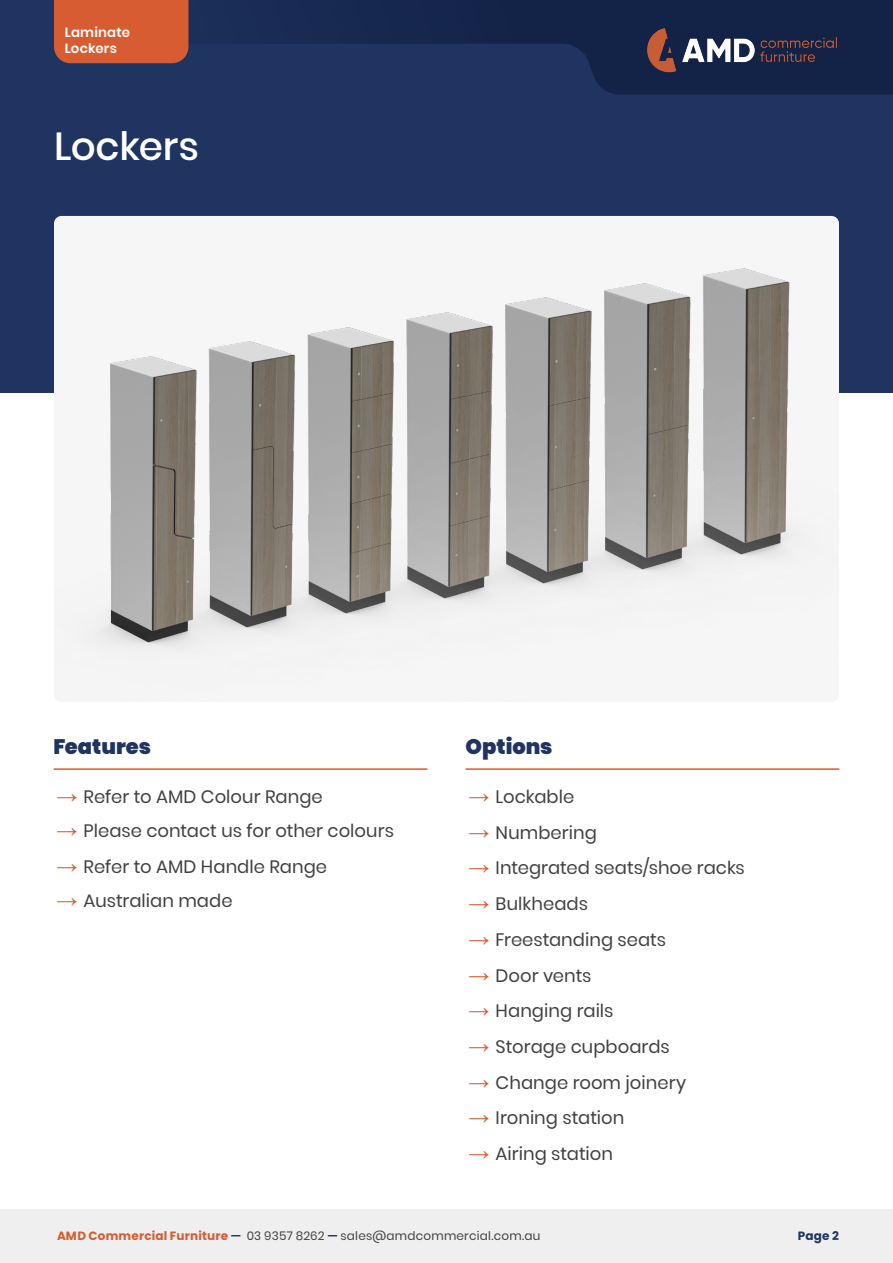
<style>
.page{position:relative;width:893px;height:1263px;background:#fff}
.page>*{position:absolute;margin:0;border:0;box-sizing:border-box;transform-origin:0 0}
.Product_Page_Title{font:500 39px "Poppins";letter-spacing:-.005em;color:#fff}
.Product_Small_Headin{font:900 21px "Poppins";color:#1f3460}
.t1{font:18px "Poppins";color:#414142}
.t2{font:600 13.35px "Poppins";letter-spacing:.015em;color:#fff}
.t3{font:12px "Poppins";letter-spacing:.02em;color:#414142}
.t4{font:700 12px "Poppins";color:#1f3460}
.s1{font-family:"Arial";font-weight:700;font-size:21px;color:#d75c31}
.s2{font-weight:700;color:#d75c31}
.s3{font-weight:600;color:#1f3460}
</style>
<div class="page">
<div style="left:0;top:0;width:893px;height:392px;background:#1f3460"></div>
<div style="left:798px;top:216px;width:41px;height:459px;background:#f6f6f6"></div>
<img style="left:54px;top:216px;width:744px;height:462px">
<img style="left:54px;top:226px;width:645px;height:474px">
<img style="left:54px;top:241px;width:547px;height:461px">
<img style="left:54px;top:256px;width:448px;height:446px">
<svg style="left:54px;top:0;width:839px;height:95px"></svg>
<hr style="left:54px;top:768px;width:373px;height:2px;background:#d75c31">
<hr style="left:466px;top:768px;width:373px;height:2px;background:#d75c31">
<div style="left:0;top:1209px;width:893px;height:54px;background:#f0efef"></div>
<p class="t2" style="left:65px;top:25px;width:67px">Laminate</p>
<p class="t2" style="left:65px;top:41px;width:54px">Lockers</p>
<p class="Product_Page_Title" style="left:54px;top:124px;width:147px">Lockers</p>
<p class="Product_Small_Headin" style="left:54px;top:734px;width:99px">Features</p>
<p class="t1" style="left:57px;top:786px;width:268px"><span class="s1">→</span> Refer to AMD Colour Range</p>
<p class="t1" style="left:57px;top:820px;width:339px"><span class="s1">→</span> Please contact us for other colours</p>
<p class="t1" style="left:57px;top:856px;width:272px"><span class="s1">→</span> Refer to AMD Handle Range</p>
<p class="t1" style="left:57px;top:890px;width:177px"><span class="s1">→</span> Australian made</p>
<p class="Product_Small_Headin" style="left:466px;top:734px;width:88px">Options</p>
<p class="t1" style="left:469px;top:786px;width:107px"><span class="s1">→</span> Lockable</p>
<p class="t1" style="left:469px;top:822px;width:130px"><span class="s1">→</span> Numbering</p>
<p class="t1" style="left:469px;top:858px;width:278px"><span class="s1">→</span> Integrated seats/shoe racks</p>
<p class="t1" style="left:469px;top:893px;width:121px"><span class="s1">→</span> Bulkheads</p>
<p class="t1" style="left:469px;top:929px;width:199px"><span class="s1">→</span> Freestanding seats</p>
<p class="t1" style="left:469px;top:965px;width:124px"><span class="s1">→</span> Door vents</p>
<p class="t1" style="left:469px;top:1000px;width:146px"><span class="s1">→</span> Hanging rails</p>
<p class="t1" style="left:469px;top:1036px;width:203px"><span class="s1">→</span> Storage cupboards</p>
<p class="t1" style="left:469px;top:1072px;width:219px"><span class="s1">→</span> Change room joinery</p>
<p class="t1" style="left:469px;top:1107px;width:157px"><span class="s1">→</span> Ironing station</p>
<p class="t1" style="left:469px;top:1143px;width:146px"><span class="s1">→</span> Airing station</p>
<p class="t3" style="left:57px;top:1228px;width:485px"><span class="s2">AMD Commercial Furniture</span> <span class="s3">—</span> 03 9357 8262 <span class="s3">—</span> sales@amdcommercial.com.au</p>
<p class="t4" style="left:798px;top:1228px;width:43px">Page 2</p>
</div>
